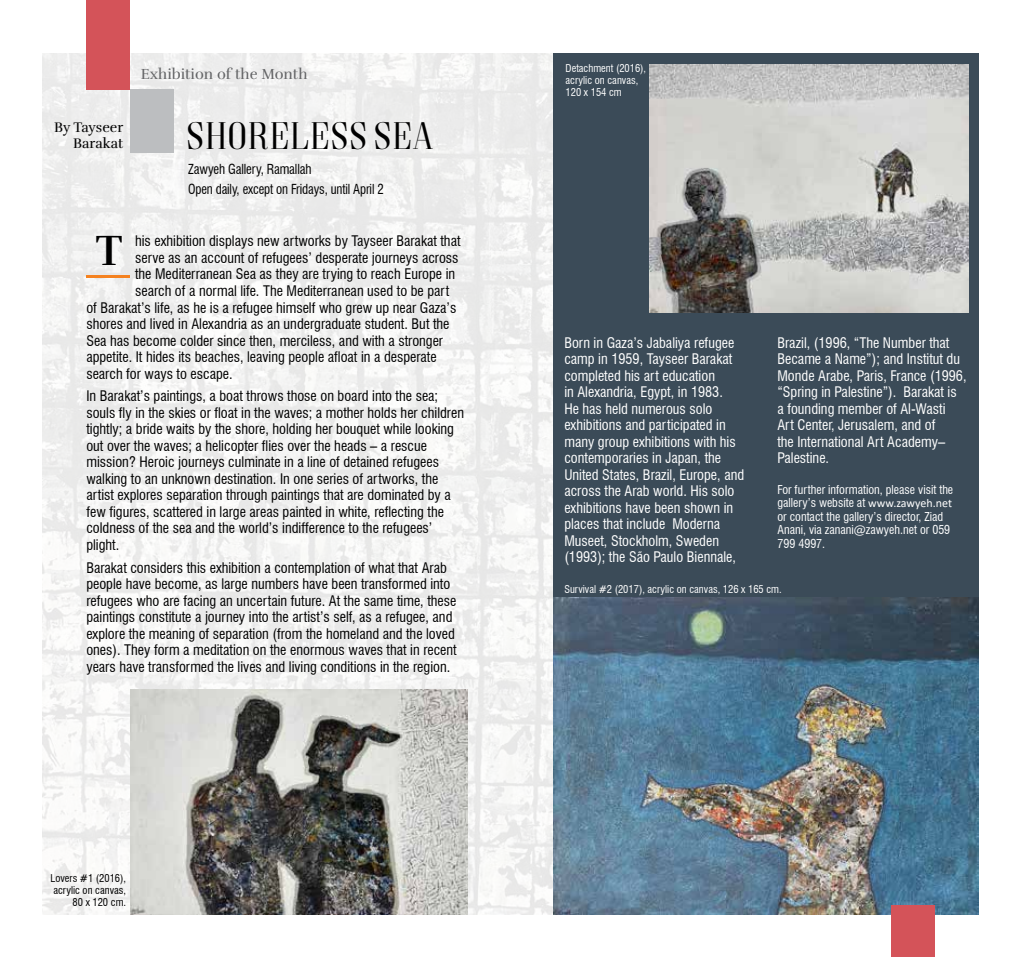
<style>
.page{position:relative;width:1021px;height:957px;background:#fff}
.page>*{position:absolute;margin:0;border:0;box-sizing:border-box;transform-origin:0 0}
.t1{font:700 43.5px "Rufina";color:#000;scale:.96 1}
.t2{font:39px "Goldoni";letter-spacing:-.01em;color:#000;scale:.96 1}
.t3{font:15px "Rufina";color:#636466}
.t4{font:condensed 14.25px/16.5px "Swiss 721 BT";color:#000}
.t5{font:condensed 14.25px/16.5px "Swiss 721 BT";color:#fff}
.t6{font:14.25px/16.5px "Rufina";color:#000;text-align:right}
.t7{font:condensed 13.5px/20px "Swiss 721 BT";letter-spacing:-.01em;color:#000;scale:.96 1}
.t8{font:condensed 12px/13.5px "Swiss 721 BT";color:#fff}
.t9{font:condensed 10.5px/12px "Swiss 721 BT";color:#fff}
.t10{font:condensed 10.5px/12px "Swiss 721 BT";color:#000;text-align:right}
.s1{font-family:"Calibri";font-stretch:normal}
</style>
<div class="page">
<img style="left:43px;top:53px;width:510px;height:861px">
<div style="left:86px;top:0;width:44px;height:89px;background:#d45359"></div>
<div style="left:130px;top:89px;width:44px;height:64px;background:#bcbec0"></div>
<hr style="left:86px;top:275px;width:44px;height:3px;background:#f58220">
<div style="left:553px;top:53px;width:425px;height:861px;background:#3b4b58"></div>
<img style="left:553px;top:598px;width:425px;height:316px">
<img style="left:650px;top:64px;width:318px;height:249px">
<img style="left:130px;top:689px;width:338px;height:225px">
<div style="left:890px;top:906px;width:44px;height:51px;background:#d45359"></div>
<p class="t6" style="left:54px;top:119px;width:71px">By Tayseer<br>Barakat</p>
<p class="t3" style="left:141px;top:65px;width:168px">Exhibition of the Month</p>
<h2 class="t2" style="left:188px;top:114px;width:261px">SHORELESS SEA</h2>
<p class="t7" style="left:188px;top:159px;width:205px">Zawyeh Gallery, Ramallah<br>Open daily, except on Fridays, until April 2</p>
<p class="t4" style="left:135px;top:233px;width:327px">his exhibition displays new artworks by Tayseer Barakat that</p>
<p class="t4" style="left:135px;top:249px;width:325px">serve as an account of refugees’ desperate journeys across</p>
<p class="t4" style="left:135px;top:266px;width:322px">the Mediterranean Sea as they are trying to reach Europe in</p>
<p class="t4" style="left:135px;top:282px;width:316px">search of a normal life. The Mediterranean used to be part</p>
<p class="t4" style="left:86px;top:299px;width:371px">of Barakat’s life, as he is a refugee himself who grew up near Gaza’s</p>
<p class="t4" style="left:86px;top:315px;width:365px">shores and lived in Alexandria as an undergraduate student. But the</p>
<p class="t4" style="left:86px;top:332px;width:358px">Sea has become colder since then, merciless, and with a stronger</p>
<p class="t4" style="left:86px;top:348px;width:352px">appetite. It hides its beaches, leaving people afloat in a desperate</p>
<p class="t4" style="left:86px;top:365px;width:148px">search for ways to escape.</p>
<p class="t4" style="left:86px;top:388px;width:379px">In Barakat’s paintings, a boat throws those on board into the sea; souls fly in the skies or float in the waves; a mother holds her children tightly; a bride waits by the shore, holding her bouquet while looking out over the waves; a helicopter flies over the heads – a rescue mission? Heroic journeys culminate in a line of detained refugees walking to an unknown destination. In one series of artworks, the artist explores separation through paintings that are dominated by a few figures, scattered in large areas painted in white, reflecting the coldness of the sea and the world’s indifference to the refugees’ plight.</p>
<p class="t4" style="left:86px;top:559px;width:372px">Barakat considers this exhibition a contemplation of what that Arab people have become, as large numbers have been transformed into refugees who are facing an uncertain future. At the same time, these paintings constitute a journey into the artist’s self, as a refugee, and explore the meaning of separation (from the homeland and the loved ones). They form a meditation on the enormous waves that in recent years have transformed the lives and living conditions in the region.</p>
<h1 class="t1" style="left:96px;top:224px;width:29px">T</h1>
<p class="t10" style="left:50px;top:872px;width:77px">Lovers #1 (2016), acrylic on canvas,<br>80 x 120 cm.</p>
<p class="t9" style="left:565px;top:63px;width:82px">Detachment (2016), acrylic on canvas,<br>120 x 154 cm</p>
<p class="t5" style="left:564px;top:334px;width:181px">Born in Gaza’s Jabaliya refugee camp in 1959, Tayseer Barakat completed his art education<br>in Alexandria, Egypt, in 1983.<br>He has held numerous solo exhibitions and participated in many group exhibitions with his contemporaries in Japan, the<br>United States, Brazil, Europe, and across the Arab world. His solo exhibitions have been shown in places that include Moderna<br>Museet, Stockholm, Sweden (1993); the São Paulo Biennale,</p>
<p class="t5" style="left:777px;top:334px;width:191px">Brazil, (1996, “The Number that<br>Became a Name”); and Institut du<br>Monde Arabe, Paris, France (1996, “Spring in Palestine”). Barakat is<br>a founding member of Al-Wasti<br>Art Center, Jerusalem, and of<br>the International Art Academy–<br>Palestine.</p>
<p class="t8" style="left:777px;top:482px;width:177px">For further information, please visit the gallery’s website at <span class="s1">www.zawyeh.net </span>or contact the gallery’s director, Ziad Anani, via zanani@zawyeh.net or 059<br>799 4997.</p>
<p class="t9" style="left:564px;top:583px;width:219px">Survival #2 (2017), acrylic on canvas, 126 x 165 cm.</p>
</div>
